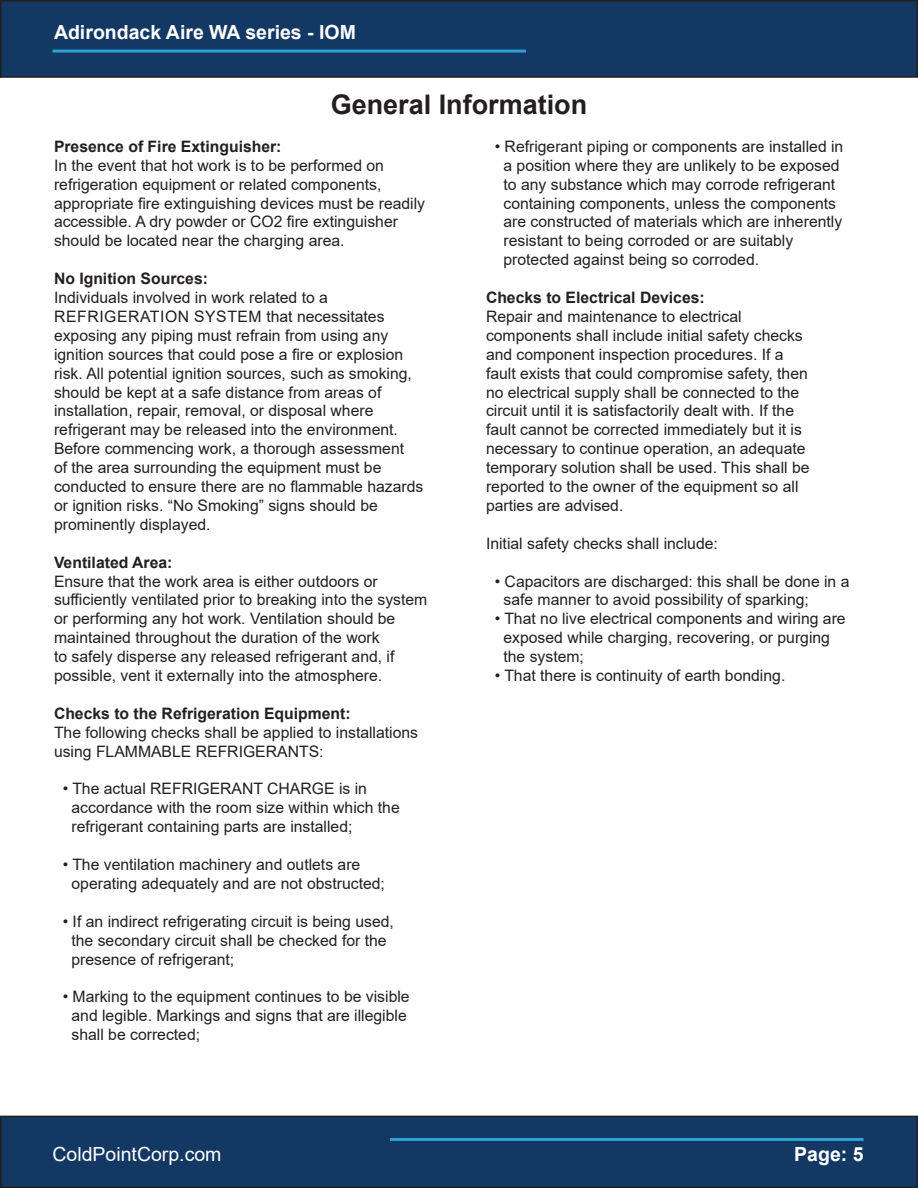
<style>
.page{position:relative;width:918px;height:1188px;background:#fff}
.page>*{position:absolute;margin:0;border:0;box-sizing:border-box;transform-origin:0 0}
.t1{font:700 27px "Arial";color:#231f20}
.t2{font:700 19.5px "Arial";color:#fff}
.t3{font:19.5px "Arial";color:#fff}
.Paragraph_Style_1{font:15.75px/18.9px "Arial";color:#231f20}
.t4{font:700 15.75px "Arial";color:#231f20}
</style>
<div class="page">
<div style="left:1px;top:1116px;width:916px;height:71px;background:#133863"></div>
<div style="left:0;top:1116px;width:918px;height:72px;border:2px solid #231f20"></div>
<div style="left:1px;top:1px;width:916px;height:76px;background:#133863"></div>
<div style="left:0;top:0;width:918px;height:78px;border:2px solid #231f20"></div>
<hr style="left:52px;top:50px;width:474px;height:3px;background:#2ea2d3">
<hr style="left:390px;top:1138px;width:474px;height:3px;background:#2ea2d3">
<p class="t2" style="left:54px;top:19px;width:303px">Adirondack Aire WA series - IOM</p>
<p class="t1" style="left:331px;top:86px;width:258px">General Information</p>
<p class="Paragraph_Style_1" style="left:495px;top:137px;width:350px">• Refrigerant piping or components are installed in</p>
<p class="Paragraph_Style_1" style="left:504px;top:156px;width:338px">a position where they are unlikely to be exposed</p>
<p class="Paragraph_Style_1" style="left:504px;top:175px;width:333px">to any substance which may corrode refrigerant</p>
<p class="Paragraph_Style_1" style="left:504px;top:193px;width:334px">containing components, unless the components</p>
<p class="Paragraph_Style_1" style="left:504px;top:212px;width:340px">are constructed of materials which are inherently</p>
<p class="Paragraph_Style_1" style="left:504px;top:231px;width:291px">resistant to being corroded or are suitably</p>
<p class="Paragraph_Style_1" style="left:504px;top:250px;width:257px">protected against being so corroded.</p>
<p class="t4" style="left:486px;top:286px;width:220px">Checks to Electrical Devices:</p>
<p class="Paragraph_Style_1" style="left:486px;top:307px;width:257px">Repair and maintenance to electrical</p>
<p class="Paragraph_Style_1" style="left:486px;top:326px;width:318px">components shall include initial safety checks</p>
<p class="Paragraph_Style_1" style="left:486px;top:345px;width:299px">and component inspection procedures. If a</p>
<p class="Paragraph_Style_1" style="left:486px;top:364px;width:323px">fault exists that could compromise safety, then</p>
<p class="Paragraph_Style_1" style="left:486px;top:382px;width:315px">no electrical supply shall be connected to the</p>
<p class="Paragraph_Style_1" style="left:486px;top:401px;width:310px">circuit until it is satisfactorily dealt with. If the</p>
<p class="Paragraph_Style_1" style="left:486px;top:420px;width:318px">fault cannot be corrected immediately but it is</p>
<p class="Paragraph_Style_1" style="left:486px;top:439px;width:321px">necessary to continue operation, an adequate</p>
<p class="Paragraph_Style_1" style="left:486px;top:458px;width:325px">temporary solution shall be used. This shall be</p>
<p class="Paragraph_Style_1" style="left:486px;top:477px;width:314px">reported to the owner of the equipment so all</p>
<p class="Paragraph_Style_1" style="left:486px;top:496px;width:139px">parties are advised.</p>
<p class="Paragraph_Style_1" style="left:486px;top:534px;width:233px">Initial safety checks shall include:</p>
<p class="Paragraph_Style_1" style="left:495px;top:571px;width:356px">• Capacitors are discharged: this shall be done in a</p>
<p class="Paragraph_Style_1" style="left:504px;top:590px;width:307px">safe manner to avoid possibility of sparking;</p>
<p class="Paragraph_Style_1" style="left:495px;top:609px;width:352px">• That no live electrical components and wiring are</p>
<p class="Paragraph_Style_1" style="left:504px;top:628px;width:328px">exposed while charging, recovering, or purging</p>
<p class="Paragraph_Style_1" style="left:504px;top:647px;width:82px">the system;</p>
<p class="Paragraph_Style_1" style="left:495px;top:666px;width:292px">• That there is continuity of earth bonding.</p>
<p class="t4" style="left:54px;top:135px;width:229px">Presence of Fire Extinguisher:</p>
<p class="Paragraph_Style_1" style="left:54px;top:156px;width:373px">In the event that hot work is to be performed on refrigeration equipment or related components, appropriate fire extinguishing devices must be readily accessible. A dry powder or CO2 fire extinguisher should be located near the charging area.</p>
<p class="t4" style="left:54px;top:268px;width:156px">No Ignition Sources:</p>
<p class="Paragraph_Style_1" style="left:54px;top:288px;width:371px">Individuals involved in work related to a REFRIGERATION SYSTEM that necessitates exposing any piping must refrain from using any ignition sources that could pose a fire or explosion risk. All potential ignition sources, such as smoking, should be kept at a safe distance from areas of installation, repair, removal, or disposal where refrigerant may be released into the environment.<br>Before commencing work, a thorough assessment<br>of the area surrounding the equipment must be conducted to ensure there are no flammable hazards or ignition risks. “No Smoking” signs should be prominently displayed.</p>
<p class="t4" style="left:54px;top:551px;width:120px">Ventilated Area:</p>
<p class="Paragraph_Style_1" style="left:54px;top:571px;width:375px">Ensure that the work area is either outdoors or sufficiently ventilated prior to breaking into the system or performing any hot work. Ventilation should be maintained throughout the duration of the work<br>to safely disperse any released refrigerant and, if possible, vent it externally into the atmosphere.</p>
<p class="t4" style="left:54px;top:702px;width:298px">Checks to the Refrigeration Equipment:</p>
<p class="Paragraph_Style_1" style="left:54px;top:723px;width:366px">The following checks shall be applied to installations</p>
<p class="Paragraph_Style_1" style="left:54px;top:742px;width:271px">using FLAMMABLE REFRIGERANTS:</p>
<p class="Paragraph_Style_1" style="left:63px;top:779px;width:306px">• The actual REFRIGERANT CHARGE is in</p>
<p class="Paragraph_Style_1" style="left:72px;top:798px;width:330px">accordance with the room size within which the</p>
<p class="Paragraph_Style_1" style="left:72px;top:817px;width:282px">refrigerant containing parts are installed;</p>
<p class="Paragraph_Style_1" style="left:63px;top:855px;width:299px">• The ventilation machinery and outlets are</p>
<p class="Paragraph_Style_1" style="left:72px;top:874px;width:315px">operating adequately and are not obstructed;</p>
<p class="Paragraph_Style_1" style="left:63px;top:912px;width:333px">• If an indirect refrigerating circuit is being used,</p>
<p class="Paragraph_Style_1" style="left:72px;top:931px;width:317px">the secondary circuit shall be checked for the</p>
<p class="Paragraph_Style_1" style="left:72px;top:949px;width:164px">presence of refrigerant;</p>
<p class="Paragraph_Style_1" style="left:63px;top:987px;width:348px">• Marking to the equipment continues to be visible</p>
<p class="Paragraph_Style_1" style="left:72px;top:1006px;width:337px">and legible. Markings and signs that are illegible</p>
<p class="Paragraph_Style_1" style="left:72px;top:1025px;width:130px">shall be corrected;</p>
<p class="t3" style="left:52px;top:1141px;width:171px">ColdPointCorp.com</p>
<p class="t2" style="left:794px;top:1141px;width:71px">Page: 5</p>
</div>
